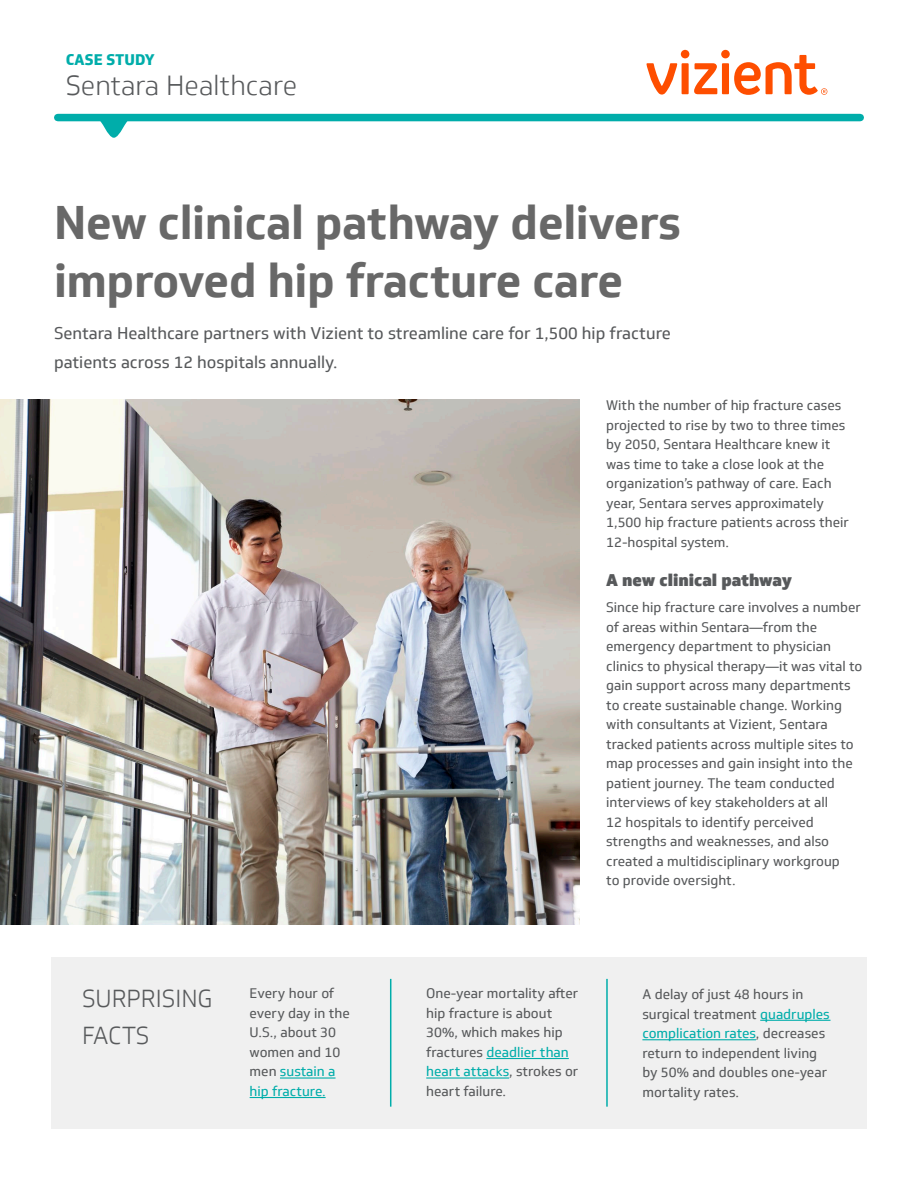
<style>
.page{position:relative;width:918px;height:1188px;background:#fff}
.page>*{position:absolute;margin:0;border:0;box-sizing:border-box;transform-origin:0 0}
.Main_Headline{font:700 46.05px/58.5px "Soleto";letter-spacing:-.01em;color:#686868}
.t1{font:300 27px "Soleto";color:#57595b}
.t2{font:300 24px/37.5px "Soleto";color:#57595b}
.Dek_Intro{font:16.5px/28.5px "Soleto";color:#57595b}
.t3{font:900 16.5px "Soleto";color:#57595b}
.t4{font:800 15px "Soleto";color:#00adaa}
.Body_Indent{font:13.5px/19.5px "Soleto";color:#57595b}
.s1{color:#00adaa}
</style>
<div class="page">
<img style="left:0;top:400px;width:580px;height:524px">
<svg style="left:646px;top:50px;width:181px;height:45px"></svg>
<div style="left:58px;top:114px;width:802px;height:7px;background:#00adaa"></div>
<svg style="left:98px;top:121px;width:32px;height:17px"></svg>
<div style="left:51px;top:957px;width:816px;height:172px;background:#f0f0f0"></div>
<hr style="left:280px;top:1077px;width:56px;height:2px;background:#00adaa">
<hr style="left:250px;top:1097px;width:76px;height:1px;background:#00adaa">
<hr style="left:486px;top:1058px;width:83px;height:1px;background:#00adaa">
<hr style="left:426px;top:1077px;width:83px;height:2px;background:#00adaa">
<hr style="left:760px;top:1020px;width:71px;height:1px;background:#00adaa">
<hr style="left:642px;top:1039px;width:114px;height:1px;background:#00adaa">
<hr style="left:606px;top:979px;width:2px;height:128px;background:#00adaa">
<hr style="left:390px;top:979px;width:1px;height:128px;background:#00adaa">
<p class="t4" style="left:66px;top:50px;width:91px">CASE STUDY</p>
<p class="t1" style="left:66px;top:70px;width:233px">Sentara Healthcare</p>
<p class="Main_Headline" style="left:54px;top:194px;width:629px">New clinical pathway delivers improved hip fracture care</p>
<p class="Dek_Intro" style="left:54px;top:319px;width:619px">Sentara Healthcare partners with Vizient to streamline care for 1,500 hip fracture patients across 12 hospitals annually.</p>
<p class="Body_Indent" style="left:606px;top:396px;width:244px">With the number of hip fracture cases projected to rise by two to three times by 2050, Sentara Healthcare knew it was time to take a close look at the organization’s pathway of care. Each year, Sentara serves approximately 1,500 hip fracture patients across their 12-hospital system.</p>
<p class="t3" style="left:606px;top:569px;width:187px">A new clinical pathway</p>
<p class="Body_Indent" style="left:606px;top:598px;width:258px">Since hip fracture care involves a number of areas within Sentara—from the emergency department to physician clinics to physical therapy—it was vital to gain support across many departments to create sustainable change. Working with consultants at Vizient, Sentara tracked patients across multiple sites to map processes and gain insight into the patient journey. The team conducted interviews of key stakeholders at all<br>12 hospitals to identify perceived strengths and weaknesses, and also created a multidisciplinary workgroup<br>to provide oversight.</p>
<p class="t2" style="left:82px;top:980px;width:132px">SURPRISING<br>FACTS</p>
<p class="Body_Indent" style="left:250px;top:984px;width:102px">Every hour of every day in the<br>U.S., about 30 women and 10 men <span class="s1">sustain a hip fracture.</span></p>
<p class="Body_Indent" style="left:426px;top:984px;width:154px">One-year mortality after hip fracture is about<br>30%, which makes hip fractures <span class="s1">deadlier than heart attacks</span>, strokes or heart failure.</p>
<p class="Body_Indent" style="left:642px;top:985px;width:189px">A delay of just 48 hours in surgical treatment <span class="s1">quadruples complication rates</span>, decreases return to independent living by 50% and doubles one-year mortality rates.</p>
</div>
